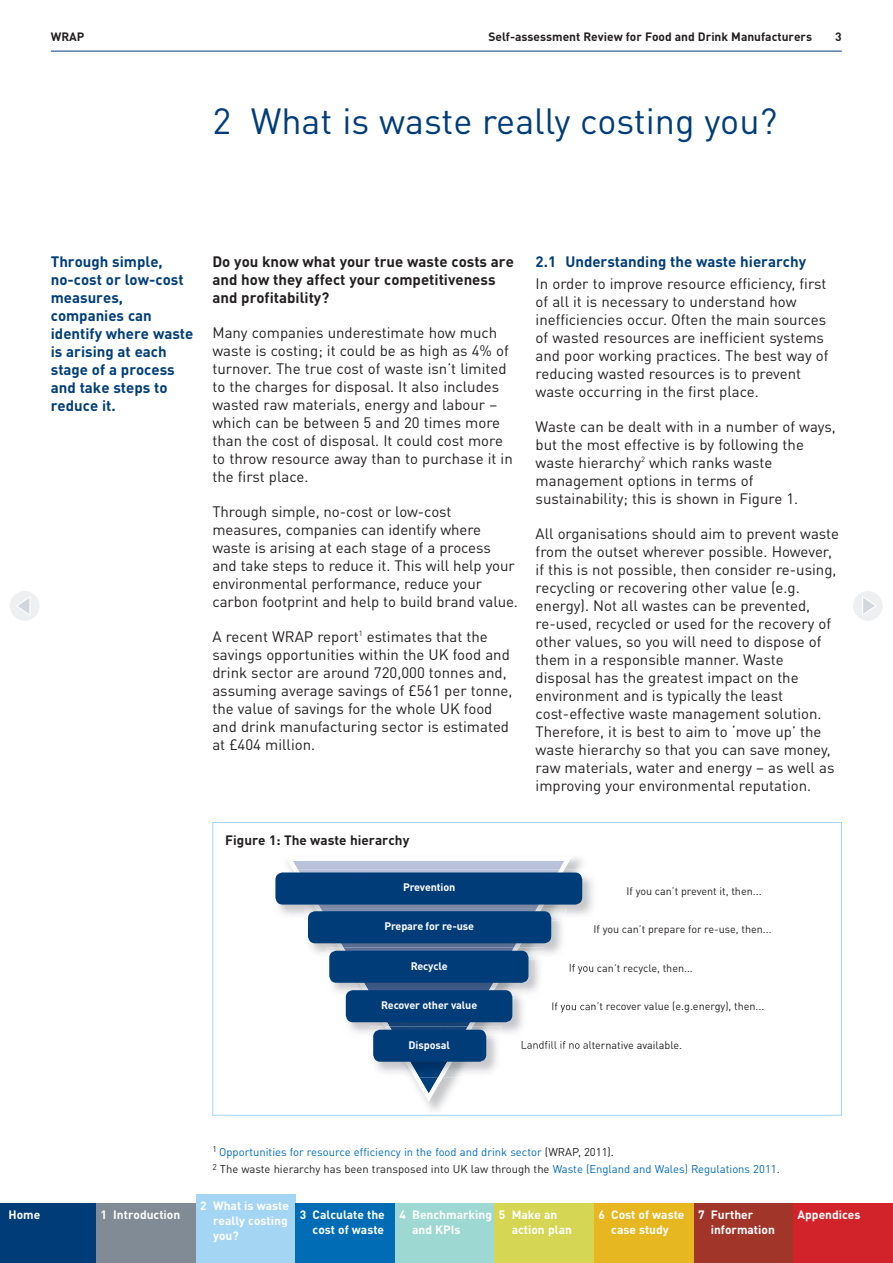
<style>
.page{position:relative;width:893px;height:1263px;background:#fff}
.page>*{position:absolute;margin:0;border:0;box-sizing:border-box;transform-origin:0 0}
.t1{font:36px "DINOT";color:#003d78}
.t2{font:15px/18px "DINOT";color:#231f20}
.t3{font:700 15px/18px "DINOT";color:#003d78}
.t4{font:700 15px/18px "DINOT";color:#231f20}
.t5{font:700 13.5px "DINOT";color:#231f20}
.t6{font:700 12px/15px "DINOT";color:#fff}
.t7{font:700 12px "DINOT";color:#231f20}
.t8{font:11.25px/17.7px "DINOT";color:#006cb6}
.t9{font:10.8px "DINOT";color:#231f20}
.t10{font:700 10.8px "DINOT";letter-spacing:-.01em;color:#fff}
.s1{color:#231f20}
</style>
<div class="page">
<hr style="left:51px;top:51px;width:791px;height:1px;background:#003d78">
<svg style="left:10px;top:591px;width:29px;height:30px"></svg>
<svg style="left:853px;top:591px;width:30px;height:30px"></svg>
<div style="left:0;top:1203px;width:97px;height:60px;background:#003d78"></div>
<div style="left:97px;top:1203px;width:99px;height:60px;background:#808b96"></div>
<div style="left:196px;top:1195px;width:100px;height:68px;background:#a4d6f4"></div>
<div style="left:296px;top:1203px;width:99px;height:60px;background:#006cb6"></div>
<div style="left:395px;top:1203px;width:100px;height:60px;background:#9ed8d2"></div>
<div style="left:495px;top:1203px;width:99px;height:60px;background:#d5d654"></div>
<div style="left:594px;top:1203px;width:100px;height:60px;background:#e6b721"></div>
<div style="left:694px;top:1203px;width:99px;height:60px;background:#a23529"></div>
<div style="left:793px;top:1203px;width:100px;height:60px;background:#d2232a"></div>
<svg style="left:572px;top:861px;width:18px;height:188px"></svg>
<svg style="left:287px;top:858px;width:285px;height:244px"></svg>
<img style="left:280px;top:869px;width:310px;height:52px">
<img style="left:293px;top:869px;width:271px;height:39px">
<div style="left:275px;top:873px;width:307px;height:32px;background:#003d78;border-radius:7px"></div>
<img style="left:305px;top:908px;width:262px;height:51px">
<img style="left:323px;top:943px;width:211px;height:5px">
<img style="left:316px;top:908px;width:226px;height:3px">
<div style="left:308px;top:911px;width:243px;height:32px;background:#003d78;border-radius:7px"></div>
<img style="left:326px;top:948px;width:218px;height:51px">
<img style="left:345px;top:983px;width:167px;height:4px">
<img style="left:339px;top:948px;width:180px;height:3px">
<div style="left:329px;top:951px;width:199px;height:32px;background:#003d78;border-radius:7px"></div>
<img style="left:343px;top:987px;width:185px;height:51px">
<img style="left:369px;top:1022px;width:120px;height:4px">
<img style="left:362px;top:987px;width:134px;height:3px">
<div style="left:346px;top:990px;width:166px;height:32px;background:#003d78;border-radius:7px"></div>
<img style="left:370px;top:1026px;width:132px;height:52px">
<img style="left:392px;top:1062px;width:74px;height:16px">
<img style="left:385px;top:1026px;width:88px;height:4px">
<div style="left:373px;top:1030px;width:113px;height:32px;background:#003d78;border-radius:7px"></div>
<p class="t7" style="left:51px;top:32px;width:35px">WRAP</p>
<p class="t7" style="left:488px;top:32px;width:325px">Self-assessment Review for Food and Drink Manufacturers</p>
<p class="t7" style="left:835px;top:32px;width:8px">3</p>
<h1 class="t1" style="left:212px;top:108px;width:566px">2 What is waste really costing you?</h1>
<p class="t3" style="left:51px;top:254px;width:144px">Through simple, no-cost or low-cost measures, companies can identify where waste is arising at each stage of a process and take steps to reduce it.</p>
<p class="t4" style="left:212px;top:254px;width:303px">Do you know what your true waste costs are and how they affect your competitiveness and profitability?</p>
<p class="t2" style="left:212px;top:325px;width:302px">Many companies underestimate how much waste is costing; it could be as high as 4% of turnover. The true cost of waste isn’t limited to the charges for disposal. It also includes wasted raw materials, energy and labour – which can be between 5 and 20 times more than the cost of disposal. It could cost more to throw resource away than to purchase it in the first place.</p>
<p class="t2" style="left:212px;top:504px;width:307px">Through simple, no-cost or low-cost measures, companies can identify where waste is arising at each stage of a process and take steps to reduce it. This will help your environmental performance, reduce your carbon footprint and help to build brand value.</p>
<p class="t2" style="left:212px;top:629px;width:302px">A recent WRAP report<sup>1</sup> estimates that the savings opportunities within the UK food and drink sector are around 720,000 tonnes and, assuming average savings of £561 per tonne, the value of savings for the whole UK food and drink manufacturing sector is estimated at £404 million.</p>
<p class="t5" style="left:225px;top:836px;width:186px">Figure 1: The waste hierarchy</p>
<p class="t3" style="left:536px;top:254px;width:272px">2.1 Understanding the waste hierarchy</p>
<p class="t2" style="left:536px;top:276px;width:294px">In order to improve resource efficiency, first of all it is necessary to understand how inefficiencies occur. Often the main sources of wasted resources are inefficient systems and poor working practices. The best way of reducing wasted resources is to prevent waste occurring in the first place.</p>
<p class="t2" style="left:536px;top:419px;width:302px">Waste can be dealt with in a number of ways, but the most effective is by following the waste hierarchy<sup>2</sup> which ranks waste management options in terms of sustainability; this is shown in Figure 1.</p>
<p class="t2" style="left:536px;top:526px;width:305px">All organisations should aim to prevent waste from the outset wherever possible. However, if this is not possible, then consider re-using, recycling or recovering other value (e.g. energy). Not all wastes can be prevented, re-used, recycled or used for the recovery of other values, so you will need to dispose of them in a responsible manner. Waste disposal has the greatest impact on the environment and is typically the least cost-effective waste management solution.<br>Therefore, it is best to aim to ‘move up’ the waste hierarchy so that you can save money, raw materials, water and energy – as well as improving your environmental reputation.</p>
<p class="t10" style="left:403px;top:883px;width:54px">Prevention</p>
<p class="t10" style="left:384px;top:922px;width:91px">Prepare for re-use</p>
<p class="t10" style="left:411px;top:962px;width:38px">Recycle</p>
<p class="t10" style="left:381px;top:1002px;width:98px">Recover other value</p>
<p class="t10" style="left:409px;top:1041px;width:43px">Disposal</p>
<p class="t9" style="left:626px;top:887px;width:136px">If you can’t prevent it, then...</p>
<p class="t9" style="left:593px;top:925px;width:180px">If you can’t prepare for re-use, then...</p>
<p class="t9" style="left:569px;top:964px;width:126px">If you can’t recycle, then...</p>
<p class="t9" style="left:551px;top:1002px;width:214px">If you can’t recover value (e.g.energy), then...</p>
<p class="t9" style="left:521px;top:1041px;width:163px">Landfill if no alternative available.</p>
<p class="t8" style="left:212px;top:1144px;width:569px"><sup>1</sup> Opportunities for resource efficiency in the food and drink sector <span class="s1">(WRAP, 2011).<br></span><sup>2</sup> <span class="s1">The waste hierarchy has been transposed into UK law through the</span> Waste (England and Wales) Regulations 2011<span class="s1">.</span></p>
<p class="t6" style="left:8px;top:1208px;width:33px">Home</p>
<p class="t6" style="left:101px;top:1209px;width:81px">1 Introduction</p>
<p class="t6" style="left:213px;top:1199px;width:77px;text-align:justify;text-indent:-13px">2 What is waste really costing you?</p>
<p class="t6" style="left:300px;top:1209px;width:86px;text-align:right">3 Calculate the cost of waste</p>
<p class="t6" style="left:412px;top:1209px;width:81px;text-indent:-13px">4 Benchmarking and KPIs</p>
<p class="t6" style="left:512px;top:1209px;width:62px;text-indent:-13px">5 Make an action plan</p>
<p class="t6" style="left:598px;top:1209px;width:88px;text-align:center">6 Cost of waste case study</p>
<p class="t6" style="left:711px;top:1209px;width:66px;text-indent:-13px">7 Further information</p>
<p class="t6" style="left:797px;top:1209px;width:64px">Appendices</p>
</div>
